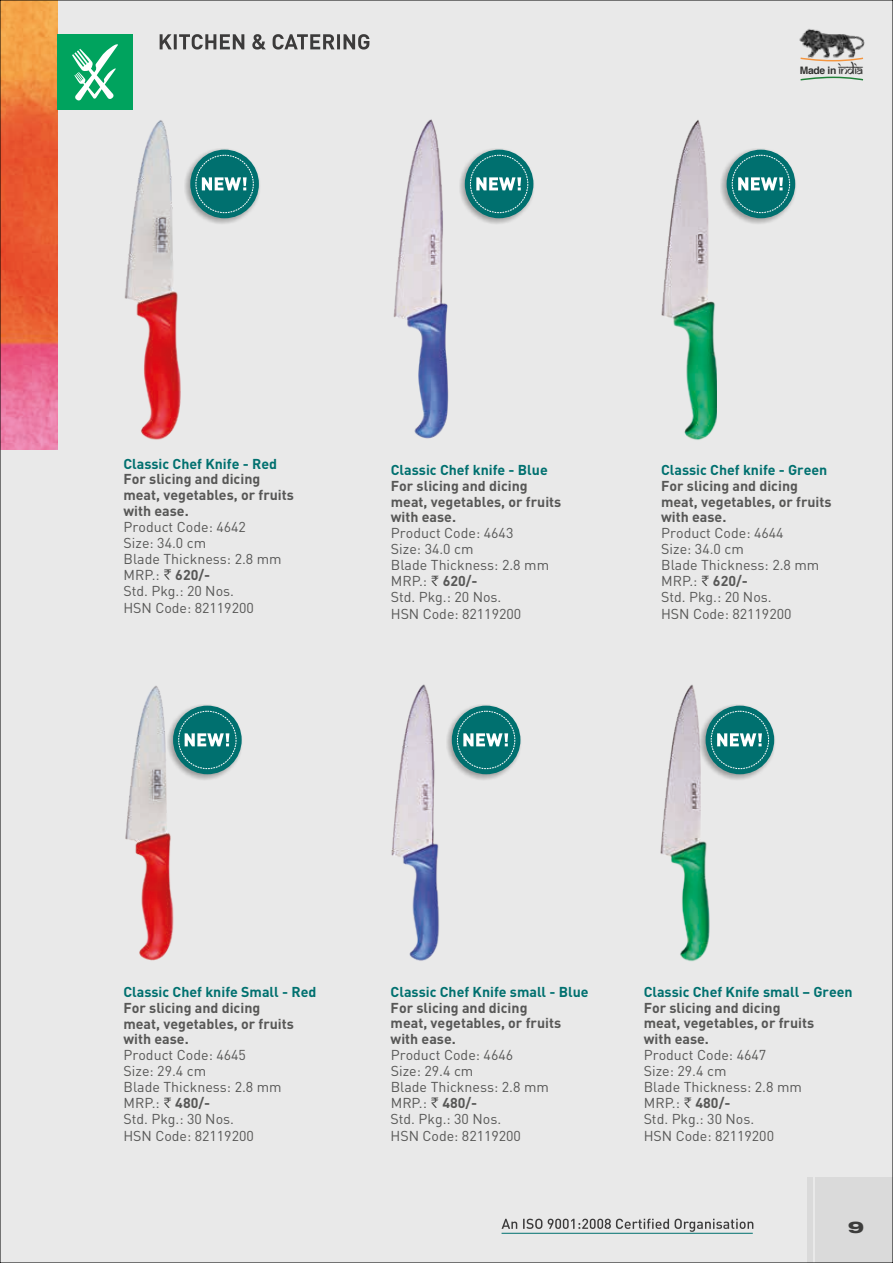
<style>
.page{position:relative;width:893px;height:1263px;background:#e9e9e9}
.page>*{position:absolute;margin:0;border:0;box-sizing:border-box;transform-origin:0 0}
.t1{font:800 expanded 16.2px "Helvetica Neue LT Std";color:#3d3d3c;scale:1.15 1}
.t2{font:14.25px/16px "DIN Pro";color:#575756}
.t3{font:700 14.25px/15.8px "DIN Pro";color:#575756}
.t4{font:700 14.25px "DIN Pro";color:#00706f}
.t5{font:700 10.35px "Helvetica";letter-spacing:-.03em;color:#323231}
.s1{font-family:"Samarkan Normal";font-weight:400;font-size:13.5px}
.s2{font-weight:700}
.s3{font-style:inherit}
</style>
<div class="page">
<img style="left:2px;top:2px;width:55px;height:447px">
<div style="left:816px;top:1177px;width:77px;height:86px;background:#dadada"></div>
<div style="left:808px;top:1177px;width:5px;height:86px;background:#dadada"></div>
<img style="left:393px;top:119px;width:56px;height:320px">
<img style="left:661px;top:120px;width:56px;height:320px">
<img style="left:124px;top:120px;width:56px;height:320px">
<img style="left:125px;top:686px;width:48px;height:275px">
<img style="left:391px;top:684px;width:48px;height:277px">
<img style="left:660px;top:685px;width:50px;height:277px">
<svg style="left:160px;top:34px;width:209px;height:16px"></svg>
<div style="left:57px;top:34px;width:76px;height:75px;background:#00a35e"></div>
<svg style="left:72px;top:44px;width:46px;height:57px"></svg>
<svg style="left:164px;top:569px;width:7px;height:11px"></svg>
<svg style="left:431px;top:576px;width:8px;height:10px"></svg>
<svg style="left:702px;top:576px;width:7px;height:10px"></svg>
<svg style="left:164px;top:1097px;width:7px;height:11px"></svg>
<svg style="left:502px;top:1219px;width:251px;height:13px"></svg>
<hr style="left:502px;top:1233px;width:251px;height:1px;background:#00706f">
<svg style="left:431px;top:1097px;width:7px;height:11px"></svg>
<svg style="left:684px;top:1097px;width:7px;height:11px"></svg>
<img style="left:185px;top:149px;width:75px;height:75px">
<div style="left:190px;top:150px;width:69px;height:68px;background:#00706f;border-radius:50%"></div>
<div style="left:195px;top:155px;width:59px;height:58px;border:1px dashed #fff;border-radius:50%"></div>
<svg style="left:202px;top:177px;width:45px;height:13px"></svg>
<img style="left:460px;top:149px;width:74px;height:75px">
<div style="left:465px;top:150px;width:68px;height:68px;background:#00706f;border-radius:50%"></div>
<div style="left:470px;top:155px;width:58px;height:58px;border:1px dashed #fff;border-radius:50%"></div>
<svg style="left:476px;top:177px;width:45px;height:13px"></svg>
<img style="left:721px;top:149px;width:75px;height:75px">
<div style="left:727px;top:150px;width:68px;height:68px;background:#00706f;border-radius:50%"></div>
<div style="left:732px;top:155px;width:58px;height:58px;border:1px dashed #fff;border-radius:50%"></div>
<svg style="left:738px;top:177px;width:45px;height:13px"></svg>
<img style="left:167px;top:705px;width:75px;height:75px">
<div style="left:173px;top:706px;width:69px;height:68px;background:#00706f;border-radius:50%"></div>
<div style="left:178px;top:711px;width:58px;height:58px;border:1px dashed #fff;border-radius:50%"></div>
<svg style="left:185px;top:733px;width:44px;height:13px"></svg>
<img style="left:447px;top:705px;width:74px;height:75px">
<div style="left:452px;top:706px;width:68px;height:68px;background:#00706f;border-radius:50%"></div>
<div style="left:457px;top:711px;width:58px;height:58px;border:1px dashed #fff;border-radius:50%"></div>
<svg style="left:463px;top:733px;width:45px;height:13px"></svg>
<img style="left:700px;top:705px;width:75px;height:75px">
<div style="left:706px;top:706px;width:68px;height:68px;background:#00706f;border-radius:50%"></div>
<div style="left:711px;top:711px;width:58px;height:58px;border:1px dashed #fff;border-radius:50%"></div>
<svg style="left:717px;top:733px;width:45px;height:13px"></svg>
<img style="left:799px;top:29px;width:66px;height:33px">
<svg style="left:800px;top:77px;width:63px;height:4px"></svg>
<svg style="left:800px;top:58px;width:63px;height:3px"></svg>
<p class="t5" style="left:800px;top:62px;width:65px">Made in <span class="s1">India</span></p>
<p class="t4" style="left:123px;top:454px;width:155px">Classic Chef Knife - Red</p>
<p class="t3" style="left:123px;top:471px;width:172px">For slicing and dicing meat, vegetables, or fruits with ease.</p>
<p class="t2" style="left:123px;top:518px;width:160px">Product Code: 4642<br>Size: 34.0 cm<br>Blade Thickness: 2.8 mm<br>MRP.: <span class="s2">620/-<br></span><span class="s3">Std. Pkg.: 20 Nos.<br>HSN Code: 82119200</span></p>
<p class="t4" style="left:391px;top:460px;width:158px">Classic Chef knife - Blue</p>
<p class="t3" style="left:391px;top:477px;width:172px">For slicing and dicing meat, vegetables, or fruits with ease.</p>
<p class="t2" style="left:391px;top:524px;width:160px">Product Code: 4643<br>Size: 34.0 cm<br>Blade Thickness: 2.8 mm<br>MRP.: <span class="s2">620/-<br></span><span class="s3">Std. Pkg.: 20 Nos.<br>HSN Code: 82119200</span></p>
<p class="t4" style="left:661px;top:460px;width:168px">Classic Chef knife - Green</p>
<p class="t3" style="left:661px;top:477px;width:172px">For slicing and dicing meat, vegetables, or fruits with ease.</p>
<p class="t2" style="left:661px;top:524px;width:160px">Product Code: 4644<br>Size: 34.0 cm<br>Blade Thickness: 2.8 mm<br>MRP.: <span class="s2">620/-<br></span><span class="s3">Std. Pkg.: 20 Nos.<br>HSN Code: 82119200</span></p>
<p class="t4" style="left:123px;top:982px;width:195px">Classic Chef knife Small - Red</p>
<p class="t3" style="left:123px;top:999px;width:172px">For slicing and dicing meat, vegetables, or fruits with ease.</p>
<p class="t2" style="left:123px;top:1046px;width:160px">Product Code: 4645<br>Size: 29.4 cm<br>Blade Thickness: 2.8 mm<br>MRP.: <span class="s2">480/-<br></span><span class="s3">Std. Pkg.: 30 Nos.<br>HSN Code: 82119200</span></p>
<p class="t4" style="left:391px;top:982px;width:200px">Classic Chef Knife small - Blue</p>
<p class="t3" style="left:391px;top:999px;width:172px">For slicing and dicing meat, vegetables, or fruits with ease.</p>
<p class="t2" style="left:391px;top:1046px;width:160px">Product Code: 4646<br>Size: 29.4 cm<br>Blade Thickness: 2.8 mm<br>MRP.: <span class="s2">480/-<br></span><span class="s3">Std. Pkg.: 30 Nos.<br>HSN Code: 82119200</span></p>
<p class="t4" style="left:644px;top:982px;width:211px">Classic Chef Knife small – Green</p>
<p class="t3" style="left:644px;top:999px;width:172px">For slicing and dicing meat, vegetables, or fruits with ease.</p>
<p class="t2" style="left:644px;top:1046px;width:160px">Product Code: 4647<br>Size: 29.4 cm<br>Blade Thickness: 2.8 mm<br>MRP.: <span class="s2">480/-<br></span><span class="s3">Std. Pkg.: 30 Nos.<br>HSN Code: 82119200</span></p>
<p class="t1" style="left:848px;top:1217px;width:16px">9</p>
</div>
